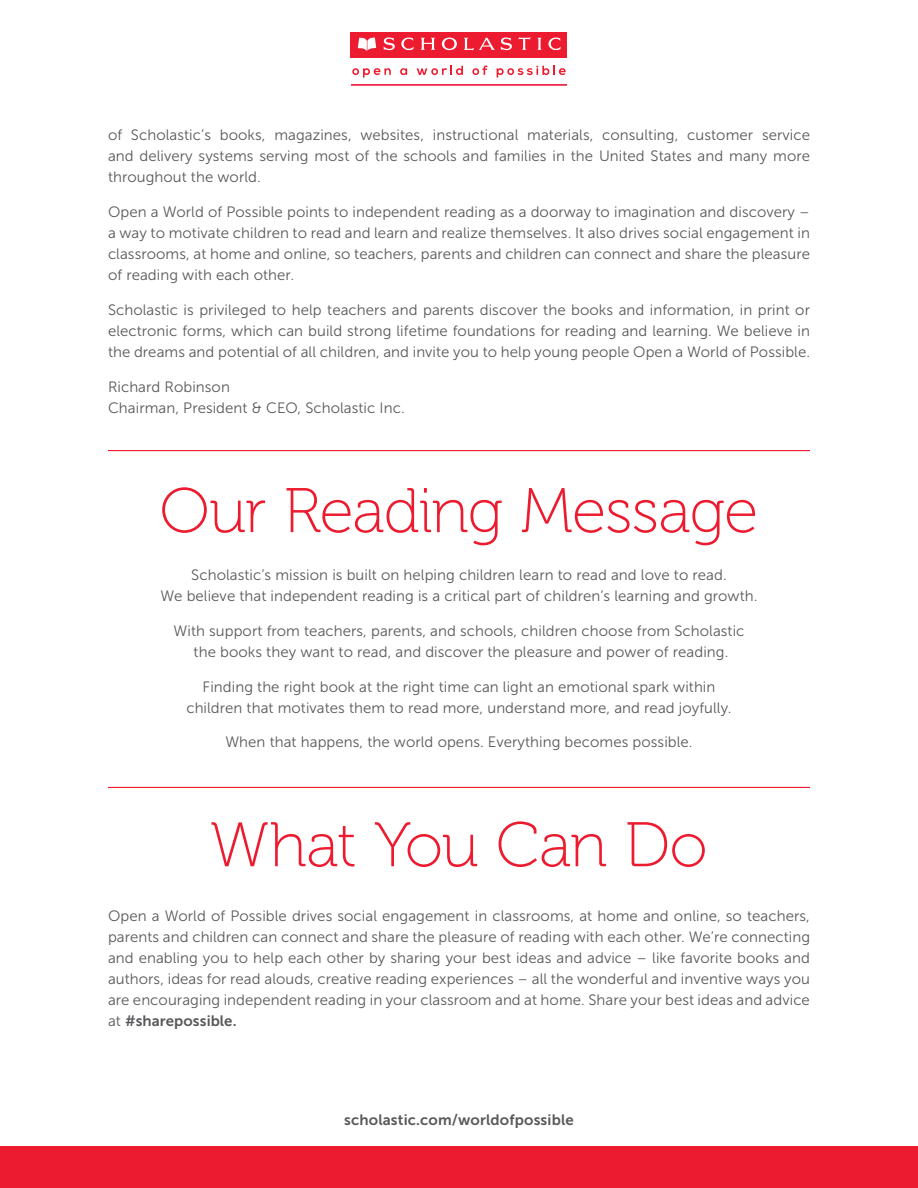
<style>
.page{position:relative;width:918px;height:1188px;background:#fff}
.page>*{position:absolute;margin:0;border:0;box-sizing:border-box;transform-origin:0 0}
.t1{font:63px "Museo 100";letter-spacing:-.02em;color:#ed1b2f}
.t2{font:15px/21px "Museo Sans 300";letter-spacing:.005em;color:#58595b;text-align:justify}
.t3{font:15px "Museo Sans 700";letter-spacing:.01em;color:#58595b}
.s1{font-family:"Museo Sans 300"}
</style>
<div class="page">
<div style="left:0;top:1147px;width:918px;height:41px;background:#ed1b2f"></div>
<svg style="left:352px;top:68px;width:39px;height:10px"></svg>
<svg style="left:400px;top:68px;width:7px;height:7px"></svg>
<svg style="left:417px;top:66px;width:46px;height:9px"></svg>
<svg style="left:472px;top:66px;width:16px;height:9px"></svg>
<svg style="left:497px;top:65px;width:69px;height:13px"></svg>
<hr style="left:351px;top:84px;width:216px;height:1px;background:#eb0029">
<div style="left:351px;top:32px;width:216px;height:26px;background:#ed1b2f"></div>
<svg style="left:358px;top:37px;width:18px;height:14px"></svg>
<svg style="left:384px;top:37px;width:11px;height:13px"></svg>
<svg style="left:401px;top:37px;width:13px;height:13px"></svg>
<svg style="left:421px;top:38px;width:14px;height:12px"></svg>
<svg style="left:501px;top:37px;width:11px;height:13px"></svg>
<svg style="left:518px;top:37px;width:13px;height:13px"></svg>
<svg style="left:537px;top:38px;width:5px;height:12px"></svg>
<svg style="left:548px;top:37px;width:13px;height:13px"></svg>
<svg style="left:442px;top:38px;width:15px;height:12px"></svg>
<svg style="left:464px;top:38px;width:31px;height:12px"></svg>
<hr style="left:108px;top:450px;width:702px;height:1px;background:#ed1b2f">
<hr style="left:108px;top:787px;width:702px;height:1px;background:#ed1b2f">
<p class="t2" style="left:108px;top:125px;width:704px">of Scholastic’s books, magazines, websites, instructional materials, consulting, customer service and delivery systems serving most of the schools and families in the United States and many more throughout the world.</p>
<p class="t2" style="left:108px;top:202px;width:704px">Open a World of Possible points to independent reading as a doorway to imagination and discovery – a way to motivate children to read and learn and realize themselves. It also drives social engagement in classrooms, at home and online, so teachers, parents and children can connect and share the pleasure of reading with each other.</p>
<p class="t2" style="left:108px;top:299px;width:704px">Scholastic is privileged to help teachers and parents discover the books and information, in print or electronic forms, which can build strong lifetime foundations for reading and learning. We believe in the dreams and potential of all children, and invite you to help young people Open a World of Possible.</p>
<p class="t2" style="left:108px;top:376px;width:298px">Richard Robinson<br>Chairman, President &amp; CEO, Scholastic Inc.</p>
<h1 class="t1" style="left:160px;top:477px;width:600px">Our Reading Message</h1>
<p class="t2" style="left:160px;top:565px;width:599px;text-align:center">Scholastic’s mission is built on helping children learn to read and love to read.<br>We believe that independent reading is a critical part of children’s learning and growth.</p>
<p class="t2" style="left:173px;top:620px;width:573px;text-align:center">With support from teachers, parents, and schools, children choose from Scholastic the books they want to read, and discover the pleasure and power of reading.</p>
<p class="t2" style="left:186px;top:676px;width:547px;text-align:center">Finding the right book at the right time can light an emotional spark within children that motivates them to read more, understand more, and read joyfully.</p>
<p class="t2" style="left:225px;top:732px;width:469px">When that happens, the world opens. Everything becomes possible.</p>
<h1 class="t1" style="left:210px;top:811px;width:499px">What You Can Do</h1>
<p class="t2" style="left:108px;top:905px;width:704px">Open a World of Possible drives social engagement in classrooms, at home and online, so teachers, parents and children can connect and share the pleasure of reading with each other. We’re connecting and enabling you to help each other by sharing your best ideas and advice – like favorite books and authors, ideas for read alouds, creative reading experiences – all the wonderful and inventive ways you are encouraging independent reading in your classroom and at home. Share your best ideas and advice</p>
<p class="t3" style="left:108px;top:1012px;width:130px"><span class="s1">at</span> #sharepossible.</p>
<p class="t3" style="left:344px;top:1112px;width:231px">scholastic.com/worldofpossible</p>
</div>
